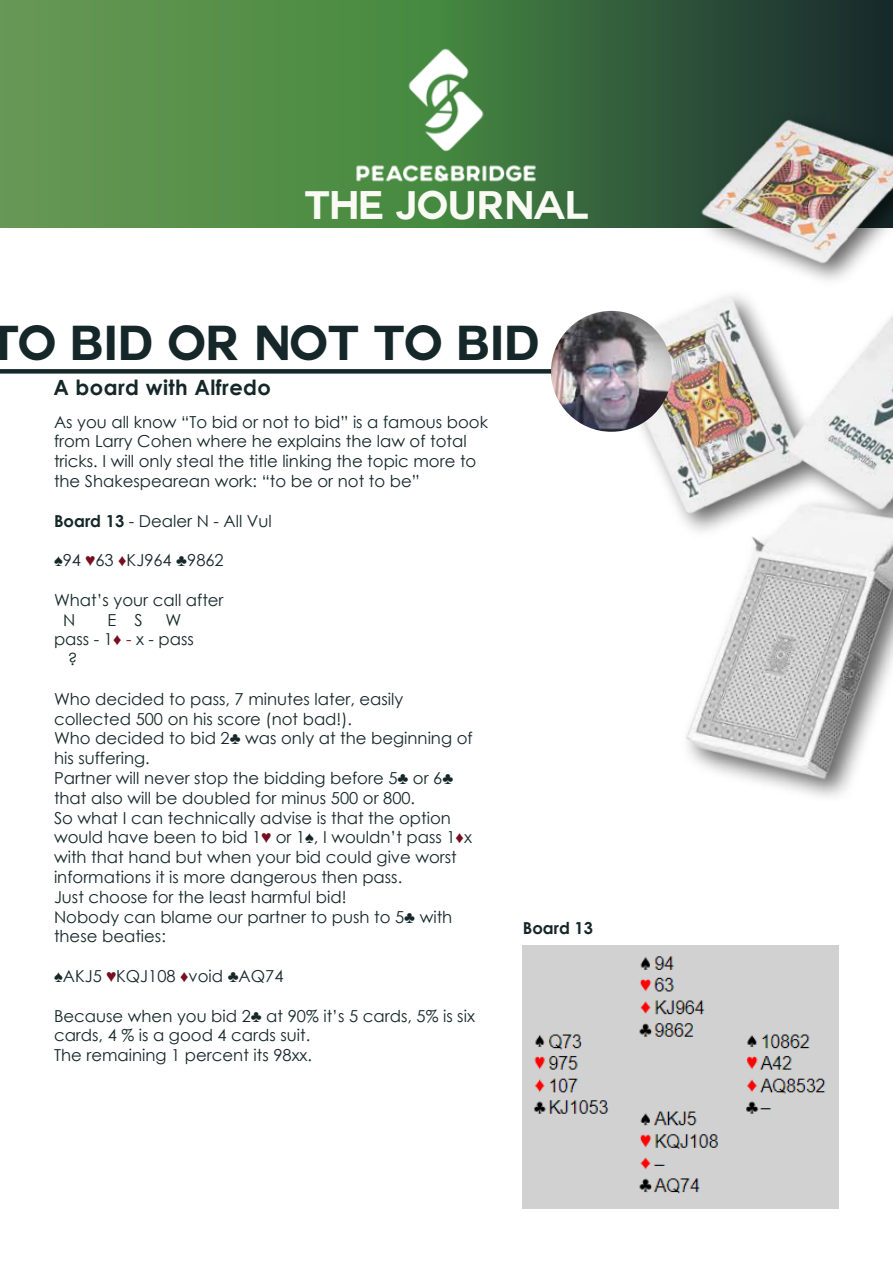
<style>
.page{position:relative;width:893px;height:1263px;background:#fff}
.page>*{position:absolute;margin:0;border:0;box-sizing:border-box;transform-origin:0 0}
.t1{font:700 48px "Couture";color:#162729}
.t2{font:700 39px "Couture";color:#f9faf4}
.t3{font:700 21px "Century Gothic";letter-spacing:.02em;color:#162729}
.t4{font:16.5px/19.8px "Century Gothic";color:#162729}
.t5{font:700 16.5px "Century Gothic";color:#162729}
.s1{font-weight:700}
.s2{color:#760f1f}
</style>
<div class="page">
<svg style="left:0;top:0;width:893px;height:227px"></svg>
<img style="left:354px;top:44px;width:185px;height:140px">
<img style="left:555px;top:42px;width:338px;height:755px">
<div style="left:0;top:369px;width:555px;height:5px;background:#162729"></div>
<img style="left:551px;top:311px;width:121px;height:121px;border-radius:60px">
<img style="left:523px;top:946px;width:316px;height:263px">
<h2 class="t2" style="left:304px;top:188px;width:286px">THE JOURNAL</h2>
<h1 class="t1" style="left:-13px;top:321px;width:554px">TO BID OR NOT TO BID</h1>
<p class="t3" style="left:53px;top:372px;width:219px">A board with Alfredo</p>
<p class="t4" style="left:54px;top:411px;width:435px">As you all know “To bid or not to bid” is a famous book from Larry Cohen where he explains the law of total tricks. I will only steal the title linking the topic more to the Shakespearean work: “to be or not to be”</p>
<p class="t4" style="left:54px;top:510px;width:219px"><span class="s1">Board 13</span> - Dealer N - All Vul</p>
<p class="t4" style="left:54px;top:550px;width:171px">♠94 <span class="s2">♥</span>63 <span class="s2">♦</span>KJ964 ♣9862</p>
<p class="t4" style="left:63px;top:590px;width:162px;text-indent:-9px">What’s your call after<br>N</p>
<p class="t4" style="left:107px;top:609px;width:37px">E S</p>
<p class="t4" style="left:166px;top:609px;width:17px">W</p>
<p class="t4" style="left:54px;top:629px;width:141px">pass - 1<span class="s2">♦ -</span> x - pass</p>
<p class="t4" style="left:68px;top:649px;width:11px">?</p>
<p class="t4" style="left:54px;top:689px;width:420px">Who decided to pass, 7 minutes later, easily collected 500 on his score (not bad!).<br>Who decided to bid 2♣ was only at the beginning of his suffering.<br>Partner will never stop the bidding before 5♣ or 6♣ that also will be doubled for minus 500 or 800.<br>So what I can technically advise is that the option would have been to bid 1<span class="s2">♥</span> or 1♠, I wouldn’t pass 1<span class="s2">♦</span>x with that hand but when your bid could give worst informations it is more dangerous then pass.<br>Just choose for the least harmful bid!<br>Nobody can blame our partner to push to 5♣ with these beaties:</p>
<p class="t4" style="left:54px;top:966px;width:231px">♠AKJ5 <span class="s2">♥</span>KQJ108 <span class="s2">♦</span>void ♣AQ74</p>
<p class="t4" style="left:54px;top:1005px;width:422px">Because when you bid 2♣ at 90% it’s 5 cards, 5% is six cards, 4 % is a good 4 cards suit.<br>The remaining 1 percent its 98xx.</p>
<p class="t5" style="left:523px;top:915px;width:72px">Board 13</p>
</div>
